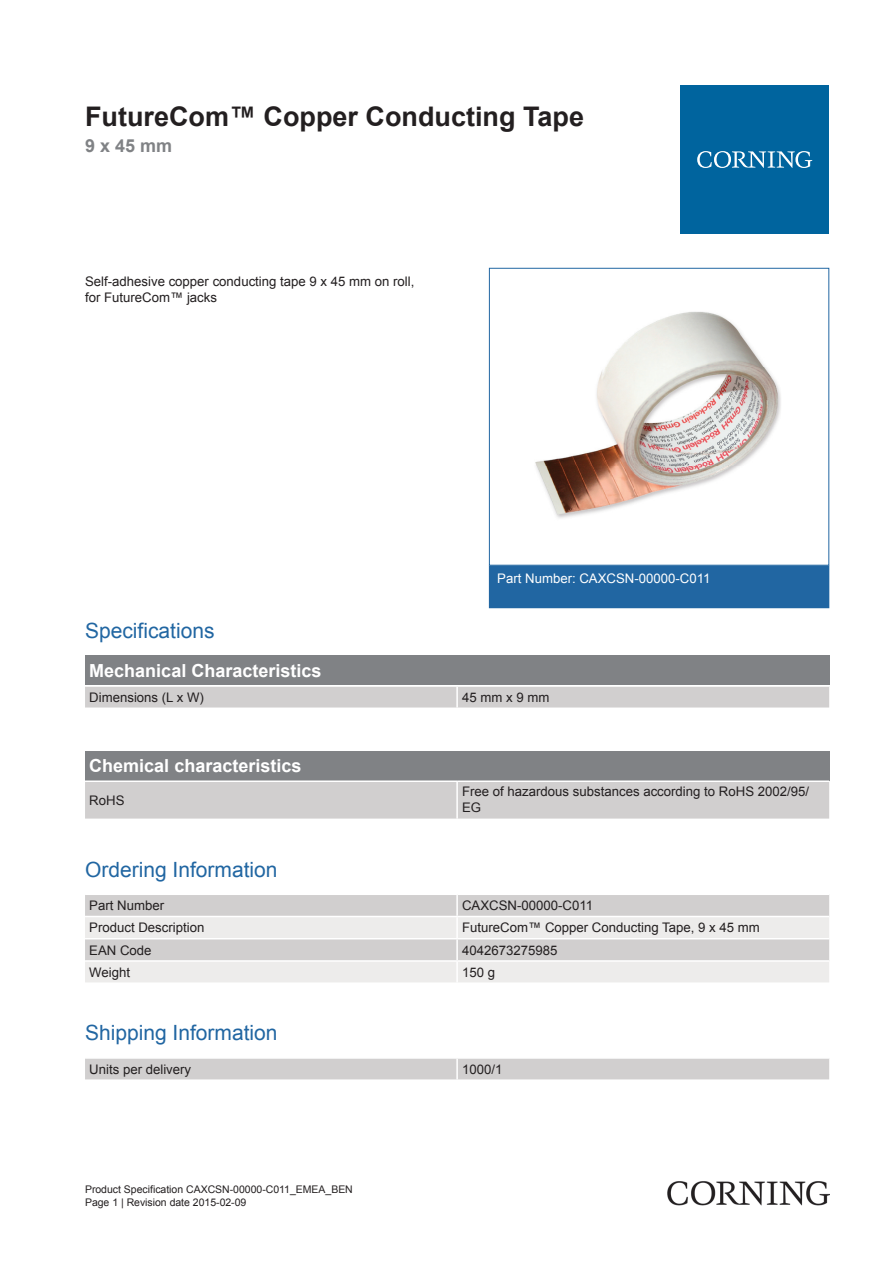
<style>
.page{position:relative;width:893px;height:1263px;background:#fff}
.page>*{position:absolute;margin:0;border:0;box-sizing:border-box;transform-origin:0 0}
.t1{font:700 27px "Arial";color:#231f20}
.t2{font:21px "Arial";color:#2166a2}
.t3{font:700 18px "Arial";color:#fff}
.t4{font:700 18px "Arial";color:#808285}
.t5{font:13.2px/15.9px "Arial";color:#231f20}
.t6{font:13.2px "Arial";color:#fff}
.t7{font:10.5px/12.6px "Arial";color:#231f20}
</style>
<div class="page">
<img style="left:535px;top:312px;width:246px;height:206px">
<div style="left:489px;top:268px;width:340px;height:298px;border:1px solid #2166a2"></div>
<div style="left:489px;top:566px;width:340px;height:42px;background:#2166a2"></div>
<div style="left:85px;top:655px;width:744px;height:30px;background:#808285"></div>
<div style="left:85px;top:687px;width:744px;height:20px;background:#d1cfcf"></div>
<hr style="left:456px;top:687px;width:2px;height:20px;background:#fff">
<div style="left:85px;top:751px;width:744px;height:29px;background:#808285"></div>
<div style="left:85px;top:782px;width:744px;height:36px;background:#d1cfcf"></div>
<hr style="left:456px;top:782px;width:2px;height:36px;background:#fff">
<div style="left:85px;top:895px;width:744px;height:21px;background:#d1cfcf"></div>
<svg style="left:85px;top:917px;width:744px;height:65px;background:#e3e2e1"></svg>
<hr style="left:456px;top:895px;width:2px;height:21px;background:#fff">
<hr style="left:456px;top:917px;width:2px;height:21px;background:#fff">
<hr style="left:456px;top:939px;width:2px;height:21px;background:#fff">
<hr style="left:456px;top:962px;width:2px;height:20px;background:#fff">
<hr style="left:85px;top:938px;width:372px;height:1px;background:#fff">
<hr style="left:457px;top:938px;width:372px;height:1px;background:#fff">
<hr style="left:85px;top:960px;width:372px;height:2px;background:#fff">
<hr style="left:457px;top:960px;width:372px;height:2px;background:#fff">
<div style="left:85px;top:1059px;width:744px;height:20px;background:#d1cfcf"></div>
<hr style="left:456px;top:1059px;width:2px;height:20px;background:#fff">
<div style="left:680px;top:85px;width:149px;height:149px;background:#00649e"></div>
<svg style="left:697px;top:151px;width:115px;height:17px"></svg>
<img style="left:668px;top:1181px;width:161px;height:24px">
<h1 class="t1" style="left:85px;top:98px;width:500px">FutureCom™ Copper Conducting Tape</h1>
<h3 class="t4" style="left:85px;top:134px;width:89px">9 x 45 mm</h3>
<p class="t5" style="left:85px;top:273px;width:331px">Self -adhesive copper conducting tape 9 x 45 mm on roll, for FutureCom™ jacks</p>
<p class="t6" style="left:497px;top:570px;width:215px">Part Number: CAXCSN-00000-C011</p>
<h2 class="t2" style="left:85px;top:617px;width:131px">Specifications</h2>
<h3 class="t3" style="left:89px;top:659px;width:234px">Mechanical Characteristics</h3>
<p class="t5" style="left:89px;top:689px;width:116px">Dimensions (L x W)</p>
<p class="t5" style="left:462px;top:689px;width:89px">45 mm x 9 mm</p>
<h3 class="t3" style="left:89px;top:754px;width:214px">Chemical characteristics</h3>
<p class="t5" style="left:89px;top:792px;width:37px">RoHS</p>
<p class="t5" style="left:462px;top:783px;width:349px">Free of hazardous substances according to RoHS 2002/95/<br>EG</p>
<h2 class="t2" style="left:85px;top:855px;width:194px">Ordering Information</h2>
<p class="t5" style="left:89px;top:898px;width:76px">Part Number</p>
<p class="t5" style="left:462px;top:898px;width:133px">CAXCSN-00000-C011</p>
<p class="t5" style="left:89px;top:920px;width:117px">Product Description</p>
<p class="t5" style="left:462px;top:920px;width:299px">FutureCom™ Copper Conducting Tape, 9 x 45 mm</p>
<p class="t5" style="left:89px;top:942px;width:64px">EAN Code</p>
<p class="t5" style="left:462px;top:942px;width:97px">4042673275985</p>
<p class="t5" style="left:89px;top:964px;width:42px">Weight</p>
<p class="t5" style="left:462px;top:964px;width:35px">150 g</p>
<h2 class="t2" style="left:85px;top:1019px;width:194px">Shipping Information</h2>
<p class="t5" style="left:89px;top:1061px;width:103px">Units per delivery</p>
<p class="t5" style="left:462px;top:1061px;width:42px">1000/1</p>
<p class="t7" style="left:85px;top:1183px;width:269px">Product Specification CAXCSN-00000-C011_EMEA_BEN<br>Page 1 | Revision date 2015-02-09</p>
</div>
